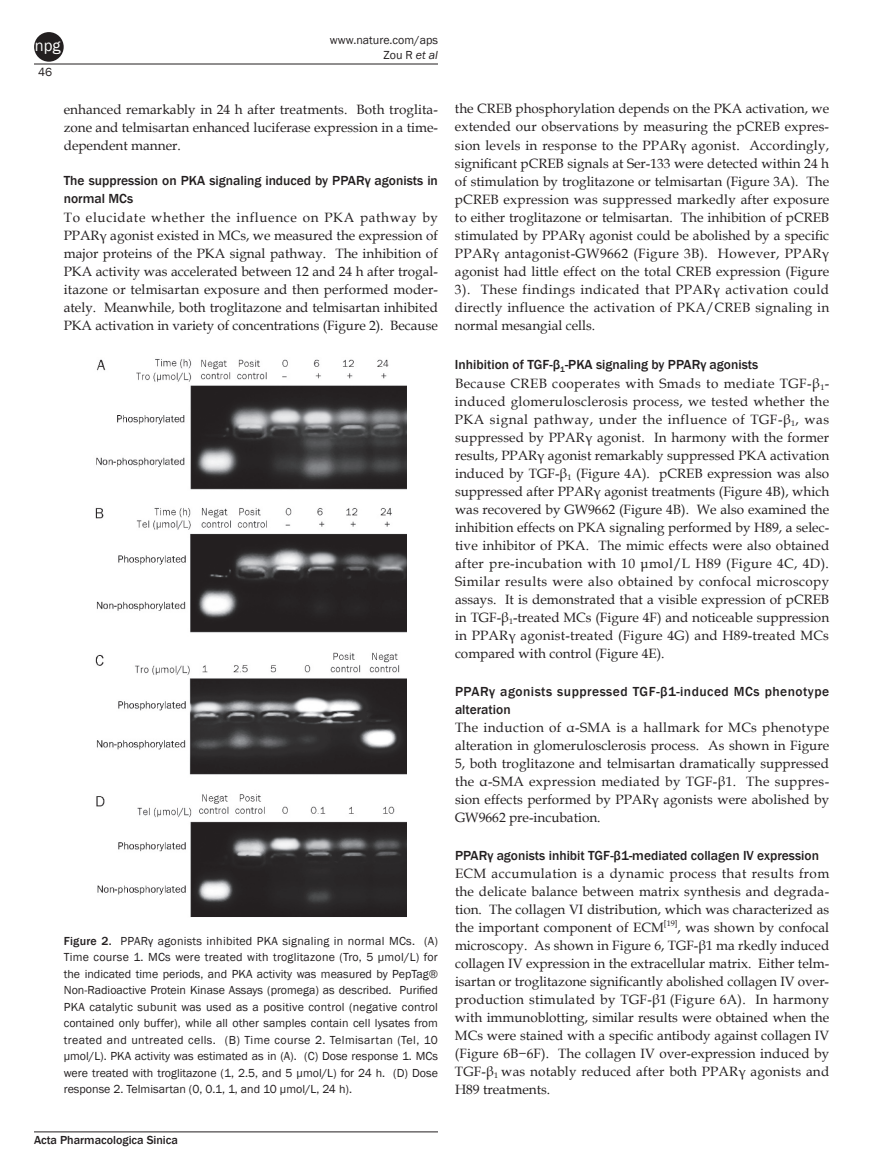
<style>
.page{position:relative;width:893px;height:1170px;background:#fff}
.page>*{position:absolute;margin:0;border:0;box-sizing:border-box;transform-origin:0 0}
.t1{font:16.5px "Franklin Gothic";color:#fff}
.t2{font:13.5px/18px "Book Antiqua 2";letter-spacing:.005em;color:#231f20}
.t3{font:13.5px/18px "Book Antiqua";color:#231f20;text-align:justify}
.t4{font:500 13.5px "Franklin Gothic";color:#231f20}
.t5{font:500 13.5px "Franklin Gothic";letter-spacing:.035em;color:#231f20}
.t6{font:13.5px "Book Antiqua";letter-spacing:.03em;color:#231f20}
.t7{font:13.5px "Franklin Gothic Medium 2";color:#231f20}
.t8{font:12px/16.5px "Franklin Gothic";color:#231f20;text-align:right}
.t9{font:12px/16.5px "Franklin Gothic Book 2";color:#231f20;text-align:justify}
.t10{font:12px/16.5px "Franklin Gothic Book 2";letter-spacing:.02em;color:#231f20}
.t11{font:12px "Franklin Gothic Medium 2";color:#231f20}
.s1{font-style:italic}
.s2{font-family:"Book Antiqua"}
.s3{font-family:"Franklin Gothic Medium 2"}
.s4{font-family:"Book Antiqua 2"}
</style>
<div class="page">
<hr style="left:34px;top:64px;width:404px;height:1px;background:#231f20">
<hr style="left:34px;top:1131px;width:404px;height:1px;background:#231f20">
<div style="left:34px;top:32px;width:30px;height:30px;background:#231f20;border-radius:50%"></div>
<img style="left:95px;top:359px;width:311px;height:558px">
<p class="t1" style="left:35px;top:35px;width:27px">npg</p>
<p class="t8" style="left:38px;top:64px;width:16px">46</p>
<p class="t8" style="left:330px;top:32px;width:110px;line-height:15px">www.nature.com/aps<br>Zou R <span class="s1">et al</span></p>
<p class="t3" style="left:64px;top:100px;width:376px">enhanced remarkably in 24 h after treatments. Both troglita&shy;zone and telmisartan enhanced luciferase expression in a time&shy;dependent manner.</p>
<p class="t4" style="left:64px;top:172px;width:376px">The suppression on PKA signaling induced by PPARγ agonists in</p>
<p class="t7" style="left:64px;top:190px;width:71px">normal MCs</p>
<p class="t2" style="left:64px;top:208px;width:376px;text-align:justify">To elucidate whether the influence on PKA pathway by PPARγ agonist existed in MCs, we measured the expression of major proteins of the PKA signal pathway. The inhibition of PKA activity was accelerated between 12 and 24 h after trogal<span class="s2">-</span></p>
<p class="t3" style="left:64px;top:280px;width:376px">itazone or telmisartan exposure and then performed moder-</p>
<p class="t2" style="left:64px;top:298px;width:376px">ately. Meanwhile, both troglitazone and telmisartan inhibited<br>PKA activation in variety of concentrations (Figure 2). Because</p>
<p class="t10" style="left:64px;top:932px;width:376px"><span class="s3">Figure 2.</span> PPARγ agonists inhibited PKA signaling in normal MCs. (A)<br>Time course 1. MCs were treated with troglitazone (Tro, 5 μmol/L) for</p>
<p class="t8" style="left:64px;top:965px;width:376px">the indicated time periods, and PKA activity was measured by PepTag®</p>
<p class="t9" style="left:64px;top:982px;width:376px">Non-Radioactive Protein Kinase Assays (promega) as described. Purified</p>
<p class="t8" style="left:64px;top:998px;width:376px;text-align:justify">PKA catalytic subunit was used as a positive control (negative control contained only buffer), while all other samples contain cell lysates from treated and untreated cells. (B) Time course 2. Telmisartan (Tel, 10</p>
<p class="t9" style="left:64px;top:1048px;width:376px">μmol/L). PKA activity was estimated as in (A). (C) Dose response 1. MCs were treated with troglitazone (1, 2.5, and 5 μmol/L) for 24 h. (D) Dose response 2. Telmisartan (0, 0.1, 1, and 10 μmol/L, 24 h).</p>
<p class="t11" style="left:34px;top:1132px;width:145px">Acta Pharmacologica Sinica</p>
<p class="t2" style="left:455px;top:100px;width:376px">the CREB phosphorylation depends on the PKA activation, we</p>
<p class="t3" style="left:455px;top:118px;width:376px">extended our observations by measuring the pCREB expres-</p>
<p class="t2" style="left:455px;top:136px;width:376px">sion levels in response to the PPARγ agonist. Accordingly, significant pCREB signals at Ser-133 were detected within 24 h</p>
<p class="t3" style="left:455px;top:172px;width:376px">of stimulation by troglitazone or telmisartan (Figure 3A). The</p>
<p class="t2" style="left:455px;top:190px;width:376px">pCREB expression was suppressed markedly after exposure</p>
<p class="t3" style="left:455px;top:208px;width:376px">to either troglitazone or telmisartan. The inhibition of pCREB</p>
<p class="t2" style="left:455px;top:225px;width:376px">stimulated by PPARγ agonist could be abolished by a specific<br>PPARγ antagonist-GW9662 (Figure 3B). However, PPARγ</p>
<p class="t3" style="left:455px;top:261px;width:376px">agonist had little effect on the total CREB expression (Figure</p>
<p class="t2" style="left:455px;top:279px;width:376px">3). These findings indicated that PPARγ activation could directly influence the activation of PKA/CREB signaling in</p>
<p class="t3" style="left:455px;top:315px;width:142px">normal mesangial cells.</p>
<p class="t4" style="left:455px;top:356px;width:305px">Inhibition of TGF-β<sub>1</sub>-PKA signaling by PPARγ agonists</p>
<p class="t2" style="left:455px;top:373px;width:376px;text-align:justify">Because CREB cooperates with Smads to mediate TGF-β<sub>1</sub><span class="s2">- </span>induced glomerulosclerosis process, we tested whether the PKA signal pathway, under the influence of TGF-β<sub>1</sub>, was suppressed by PPARγ agonist. In harmony with the former results, PPARγ agonist remarkably suppressed PKA activation induced by TGF-β<sub>1</sub> (Figure 4A). pCREB expression was also suppressed after PPARγ agonist treatments (Figure 4B), which was recovered by GW9662 (Figure 4B). We also examined the inhibition effects on PKA signaling performed by H89, a selec&shy;tive inhibitor of PKA. The mimic effects were also obtained after pre-incubation with 10 μmol/L H89 (Figure 4C, 4D).<br>Similar results were also obtained by confocal microscopy</p>
<p class="t3" style="left:455px;top:589px;width:376px">assays. It is demonstrated that a visible expression of pCREB <span class="s4">in TGF-β</span><sub>1</sub>-treated MCs (Figure 4F) and noticeable suppression</p>
<p class="t2" style="left:455px;top:625px;width:375px">in PPARγ agonist-treated (Figure 4G) and H89-treated MCs compared with control (Figure 4E).</p>
<p class="t5" style="left:455px;top:682px;width:376px">PPARγ agonists suppressed TGF-β1-induced MCs phenotype</p>
<p class="t7" style="left:455px;top:700px;width:57px">alteration</p>
<p class="t2" style="left:455px;top:718px;width:376px">The induction of α-SMA is a hallmark for MCs phenotype alteration in glomerulosclerosis process. As shown in Figure</p>
<p class="t3" style="left:455px;top:753px;width:376px">5, both troglitazone and telmisartan dramatically suppressed</p>
<p class="t2" style="left:455px;top:771px;width:376px;text-align:justify">the α-SMA expression mediated by TGF-β1. The suppres&shy;sion effects performed by PPARγ agonists were abolished by GW9662 pre-incubation.</p>
<p class="t4" style="left:455px;top:846px;width:365px">PPARγ agonists inhibit TGF-β1-mediated collagen IV expression</p>
<p class="t6" style="left:455px;top:864px;width:376px">ECM accumulation is a dynamic process that results from</p>
<p class="t2" style="left:455px;top:882px;width:376px">the delicate balance between matrix synthesis and degrada&shy;tion. The collagen VI distribution, which was characterized as</p>
<p class="t3" style="left:455px;top:918px;width:376px">the important component of ECM<sup>[19]</sup><span class="s4">, was shown by confocal</span></p>
<p class="t2" style="left:455px;top:936px;width:376px">microscopy. As shown in Figure 6, TGF-β1 ma rkedly induced</p>
<p class="t3" style="left:455px;top:954px;width:376px">collagen IV expression in the extracellular matrix. Either telm-</p>
<p class="t2" style="left:455px;top:972px;width:376px;text-align:justify">isartan or troglitazone significantly abolished collagen IV over&shy;production stimulated by TGF-β1 <span class="s2">(Figure 6A). In harmony </span>with immunoblotting, similar results were obtained when the MCs were stained with a specific antibody against collagen IV (Figure 6B−6F). The collagen IV over-expression induced by TGF-β<sub>1</sub> was notably reduced after both PPARγ agonists and H89 treatments.</p>
</div>
